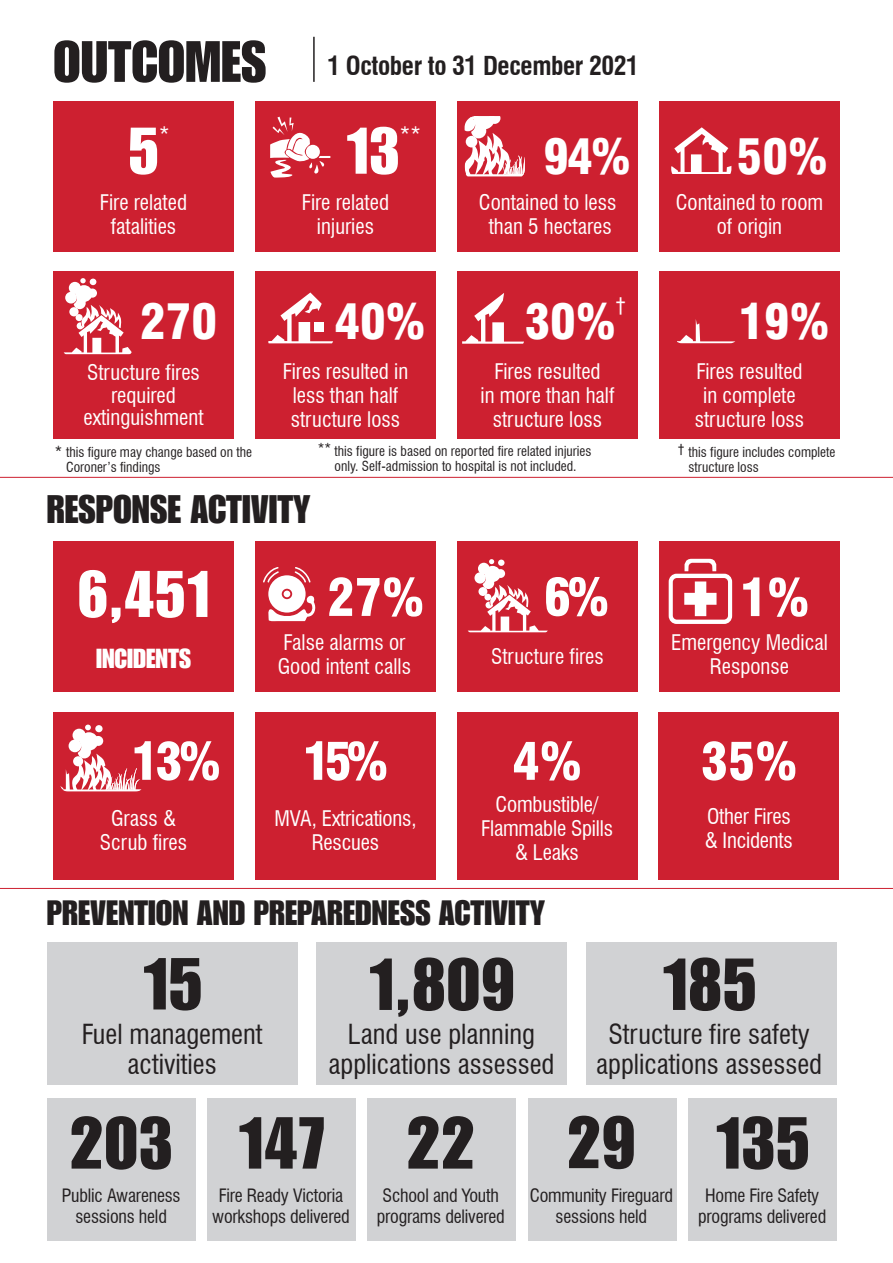
<style>
.page{position:relative;width:893px;height:1263px;background:#fff}
.page>*{position:absolute;margin:0;border:0;box-sizing:border-box;transform-origin:0 0}
.t1{font:72px "Impact";color:#231f20}
.t2{font:64.5px "Impact";color:#fff}
.t3{font:57px "Impact";color:#231f20}
.t4{font:900 condensed 51px "Swiss 721 BT";letter-spacing:-.035em;color:#fff}
.t5{font:900 condensed 48px "Swiss 721 BT";color:#fff}
.t6{font:39px "Impact";color:#231f20}
.t7{font:34.5px "Impact";color:#231f20}
.t8{font:condensed 27px/30px "Swiss 721 BT";color:#231f20;text-align:center}
.t9{font:27px "Impact";color:#fff}
.t10{font:700 condensed 25.5px "Swiss 721 BT";letter-spacing:-.015em;color:#231f20}
.t11{font:condensed 21px/24px "Swiss 721 BT";color:#fff;text-align:center}
.t12{font:condensed 18px/21px "Swiss 721 BT";letter-spacing:-.01em;color:#231f20;text-align:center}
.t13{font:condensed 13.5px/15px "Swiss 721 BT";color:#231f20}
.s1{font-size:15px}
</style>
<div class="page">
<hr style="left:0;top:477px;width:893px;height:1px;background:#cd2030">
<hr style="left:0;top:888px;width:893px;height:1px;background:#cd2030">
<div style="left:53px;top:271px;width:181px;height:168px;background:#cd2030"></div>
<div style="left:53px;top:711px;width:181px;height:168px;background:#cd2030"></div>
<div style="left:53px;top:101px;width:181px;height:151px;background:#cd2030"></div>
<div style="left:53px;top:541px;width:181px;height:151px;background:#cd2030"></div>
<svg style="left:63px;top:298px;width:69px;height:56px"></svg>
<svg style="left:80px;top:278px;width:16px;height:7px"></svg>
<div style="left:76px;top:285px;width:16px;height:17px;background:#fff;border-radius:50%"></div>
<div style="left:88px;top:289px;width:9px;height:9px;background:#fff;border-radius:50%"></div>
<div style="left:69px;top:307px;width:10px;height:9px;background:#fff;border-radius:50%"></div>
<div style="left:65px;top:292px;width:12px;height:11px;background:#fff;border-radius:50%"></div>
<div style="left:69px;top:282px;width:12px;height:12px;background:#fff;border-radius:50%"></div>
<div style="left:457px;top:271px;width:181px;height:168px;background:#cd2030"></div>
<div style="left:457px;top:711px;width:180px;height:168px;background:#cd2030"></div>
<div style="left:457px;top:101px;width:181px;height:151px;background:#cd2030"></div>
<div style="left:457px;top:541px;width:181px;height:151px;background:#cd2030"></div>
<div style="left:255px;top:271px;width:181px;height:168px;background:#cd2030"></div>
<div style="left:255px;top:711px;width:181px;height:168px;background:#cd2030"></div>
<div style="left:255px;top:101px;width:181px;height:151px;background:#cd2030"></div>
<div style="left:255px;top:541px;width:181px;height:151px;background:#cd2030"></div>
<div style="left:659px;top:271px;width:181px;height:168px;background:#cd2030"></div>
<div style="left:659px;top:711px;width:180px;height:168px;background:#cd2030"></div>
<div style="left:659px;top:101px;width:181px;height:151px;background:#cd2030"></div>
<div style="left:659px;top:541px;width:181px;height:151px;background:#cd2030"></div>
<svg style="left:268px;top:292px;width:65px;height:51px"></svg>
<hr style="left:313px;top:37px;width:2px;height:45px;background:#231f20">
<div style="left:95px;top:725px;width:8px;height:7px;background:#fff;border-radius:50%"></div>
<svg style="left:85px;top:725px;width:6px;height:5px"></svg>
<div style="left:80px;top:732px;width:18px;height:18px;background:#fff;border-radius:50%"></div>
<div style="left:93px;top:736px;width:10px;height:10px;background:#fff;border-radius:50%"></div>
<div style="left:69px;top:739px;width:12px;height:13px;background:#fff;border-radius:50%"></div>
<div style="left:73px;top:729px;width:13px;height:13px;background:#fff;border-radius:50%"></div>
<svg style="left:60px;top:745px;width:82px;height:46px"></svg>
<svg style="left:462px;top:293px;width:62px;height:51px"></svg>
<svg style="left:677px;top:319px;width:58px;height:24px"></svg>
<div style="left:586px;top:942px;width:251px;height:142px;background:#d1d2d4"></div>
<div style="left:317px;top:942px;width:250px;height:142px;background:#d1d2d4"></div>
<div style="left:47px;top:942px;width:251px;height:142px;background:#d1d2d4"></div>
<div style="left:47px;top:1098px;width:149px;height:143px;background:#d1d2d4"></div>
<div style="left:207px;top:1098px;width:149px;height:143px;background:#d1d2d4"></div>
<div style="left:367px;top:1098px;width:149px;height:143px;background:#d1d2d4"></div>
<div style="left:528px;top:1098px;width:149px;height:143px;background:#d1d2d4"></div>
<div style="left:688px;top:1098px;width:149px;height:143px;background:#d1d2d4"></div>
<svg style="left:671px;top:127px;width:60px;height:47px"></svg>
<svg style="left:465px;top:116px;width:60px;height:60px"></svg>
<svg style="left:270px;top:117px;width:60px;height:61px"></svg>
<svg style="left:467px;top:577px;width:81px;height:55px"></svg>
<svg style="left:489px;top:559px;width:15px;height:7px"></svg>
<div style="left:484px;top:566px;width:17px;height:16px;background:#fff;border-radius:50%"></div>
<div style="left:496px;top:569px;width:9px;height:9px;background:#fff;border-radius:50%"></div>
<div style="left:478px;top:587px;width:9px;height:9px;background:#fff;border-radius:50%"></div>
<div style="left:474px;top:572px;width:12px;height:11px;background:#fff;border-radius:50%"></div>
<div style="left:478px;top:563px;width:12px;height:11px;background:#fff;border-radius:50%"></div>
<svg style="left:263px;top:567px;width:53px;height:55px"></svg>
<svg style="left:669px;top:559px;width:63px;height:65px"></svg>
<p class="t3" style="left:53px;top:28px;width:215px">OUTCOMES</p>
<p class="t2" style="left:128px;top:113px;width:32px">5</p>
<p class="t11" style="left:159px;top:123px;width:12px">*</p>
<p class="t11" style="left:100px;top:190px;width:89px">Fire related fatalities</p>
<p class="t10" style="left:327px;top:51px;width:313px">1 October to 31 December 2021</p>
<p class="t2" style="left:345px;top:113px;width:56px">13</p>
<p class="t11" style="left:400px;top:123px;width:22px">**</p>
<p class="t11" style="left:302px;top:190px;width:89px">Fire related injuries</p>
<p class="t5" style="left:543px;top:128px;width:89px">94%</p>
<p class="t11" style="left:479px;top:190px;width:139px">Contained to less than 5 hectares</p>
<p class="t5" style="left:140px;top:293px;width:79px">270</p>
<p class="t11" style="left:83px;top:361px;width:122px;line-height:22.5px">Structure fires required extinguishment</p>
<p class="t5" style="left:334px;top:293px;width:93px">40%</p>
<p class="t11" style="left:283px;top:359px;width:127px">Fires resulted in less than half structure loss</p>
<p class="t5" style="left:524px;top:293px;width:93px">30%</p>
<p class="t11" style="left:616px;top:294px;width:12px">†</p>
<p class="t11" style="left:480px;top:359px;width:135px">Fires resulted<br>in more than half structure loss</p>
<p class="t13" style="left:66px;top:444px;width:188px;text-indent:-11px"><span class="s1">*</span> this figure may change based on the<br>Coroner’s findings</p>
<p class="t13" style="left:318px;top:443px;width:275px;text-align:center">** this figure is based on reported fire related injuries only. Self-admission to hospital is not included.</p>
<p class="t6" style="left:47px;top:487px;width:265px">RESPONSE ACTIVITY</p>
<p class="t2" style="left:77px;top:557px;width:134px">6,451</p>
<p class="t9" style="left:96px;top:643px;width:96px">INCIDENTS</p>
<p class="t11" style="left:491px;top:645px;width:114px">Structure fires</p>
<p class="t4" style="left:544px;top:566px;width:67px">6%</p>
<p class="t4" style="left:327px;top:567px;width:98px">27%</p>
<p class="t11" style="left:278px;top:630px;width:135px;text-align:left">False alarms or<br>Good intent calls</p>
<p class="t4" style="left:131px;top:731px;width:91px">13%</p>
<p class="t11" style="left:100px;top:806px;width:89px">Grass &amp;<br>Scrub fires</p>
<p class="t4" style="left:303px;top:731px;width:87px">15%</p>
<p class="t11" style="left:274px;top:806px;width:144px">MVA, Extrications,<br>Rescues</p>
<p class="t4" style="left:512px;top:731px;width:71px">4%</p>
<p class="t11" style="left:481px;top:793px;width:133px">Combustible/<br>Flammable Spills &amp; Leaks</p>
<p class="t7" style="left:47px;top:892px;width:500px">PREVENTION AND PREPAREDNESS ACTIVITY</p>
<p class="t5" style="left:737px;top:128px;width:93px">50%</p>
<p class="t11" style="left:676px;top:190px;width:149px">Contained to room of origin</p>
<p class="t5" style="left:738px;top:293px;width:93px">19%</p>
<p class="t11" style="left:695px;top:359px;width:111px">Fires resulted in complete structure loss</p>
<p class="t13" style="left:688px;top:444px;width:148px;text-indent:-10px">† this figure includes complete structure loss</p>
<p class="t4" style="left:740px;top:567px;width:71px">1%</p>
<p class="t11" style="left:671px;top:630px;width:158px">Emergency Medical<br>Response</p>
<p class="t4" style="left:700px;top:731px;width:98px">35%</p>
<p class="t11" style="left:705px;top:805px;width:89px;text-align:left">Other Fires &amp; Incidents</p>
<p class="t1" style="left:142px;top:942px;width:63px">15</p>
<p class="t8" style="left:82px;top:1019px;width:182px">Fuel management activities</p>
<p class="t1" style="left:368px;top:942px;width:149px">1,809</p>
<p class="t8" style="left:328px;top:1019px;width:227px">Land use planning applications assessed</p>
<p class="t1" style="left:661px;top:942px;width:97px">185</p>
<p class="t8" style="left:596px;top:1019px;width:227px">Structure fire safety applications assessed</p>
<p class="t1" style="left:69px;top:1101px;width:105px">203</p>
<p class="t12" style="left:62px;top:1185px;width:120px">Public Awareness sessions held</p>
<p class="t1" style="left:237px;top:1101px;width:89px">147</p>
<p class="t12" style="left:212px;top:1185px;width:139px">Fire Ready Victoria workshops delivered</p>
<p class="t1" style="left:406px;top:1101px;width:71px">22</p>
<p class="t12" style="left:377px;top:1185px;width:130px">School and Youth programs delivered</p>
<p class="t1" style="left:567px;top:1101px;width:71px">29</p>
<p class="t12" style="left:530px;top:1185px;width:145px">Community Fireguard sessions held</p>
<p class="t1" style="left:714px;top:1101px;width:97px">135</p>
<p class="t12" style="left:698px;top:1185px;width:130px">Home Fire Safety programs delivered</p>
</div>
